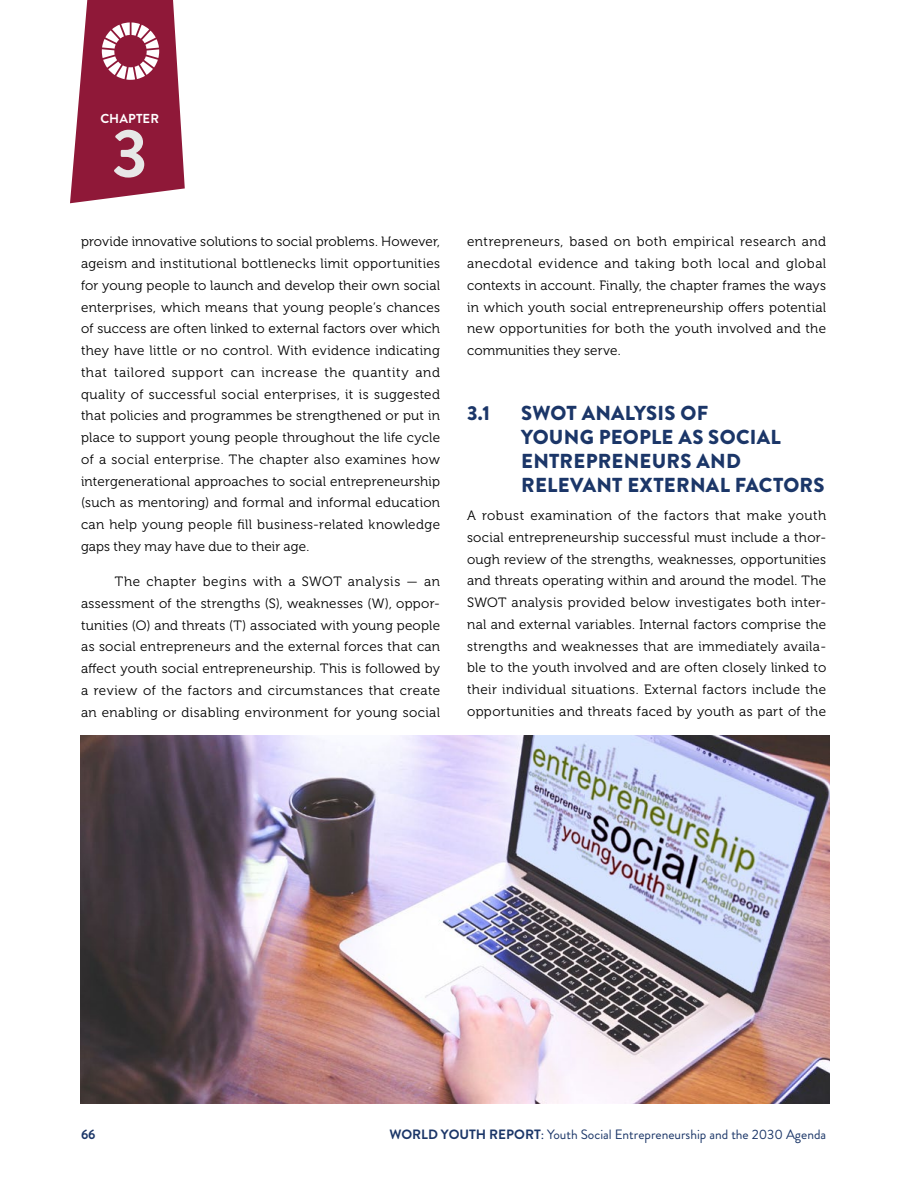
<style>
.page{position:relative;width:918px;height:1188px;background:#fff}
.page>*{position:absolute;margin:0;border:0;box-sizing:border-box;transform-origin:0 0}
.t1{font:700 68.4px "Brandon Grotesque";color:#e7e7e7}
.t2{font:900 20.25px/24px "Brandon Grotesque";letter-spacing:.015em;color:#1b3668}
.t3{font:13.5px/21.8px "Museo 300";letter-spacing:.025em;color:#000;text-align:justify}
.t4{font:13.5px "Brandon Grotesque";color:#1b3668}
.t5{font:700 13.5px "Brandon Grotesque";color:#1b3668}
.t6{font:700 13.05px "Brandon Grotesque";letter-spacing:.01em;color:#fff}
.s1{font-weight:700}
</style>
<div class="page">
<svg style="left:70px;top:0;width:115px;height:203px"></svg>
<img style="left:80px;top:736px;width:749px;height:367px">
<p class="t6" style="left:100px;top:109px;width:60px">CHAPTER</p>
<h1 class="t1" style="left:112px;top:106px;width:37px">3</h1>
<p class="t3" style="left:81px;top:231px;width:361px">provide innovative solutions to social problems. However, ageism and institutional bottlenecks limit opportunities for young people to launch and develop their own social enterprises, which means that young people’s chances of success are often linked to external factors over which they have little or no control. With evidence indicating that tailored support can increase the quantity and quality of successful social enterprises, it is suggested that policies and programmes be strengthened or put in place to support young people throughout the life cycle of a social enterprise. The chapter also examines how intergenerational approaches to social entrepreneurship (such as mentoring) and formal and informal education can help young people fill business-related knowledge gaps they may have due to their age.</p>
<p class="t3" style="left:81px;top:571px;width:361px;text-indent:34px">The chapter begins with a SWOT analysis — an assessment of the strengths (S), weaknesses (W), oppor&shy;tunities (O) and threats (T) associated with young people as social entrepreneurs and the external forces that can affect youth social entrepreneurship. This is followed by a review of the factors and circumstances that create an enabling or disabling environment for young social</p>
<p class="t3" style="left:467px;top:231px;width:361px">entrepreneurs, based on both empirical research and anecdotal evidence and taking both local and global contexts in account. Finally, the chapter frames the ways in which youth social entrepreneurship offers potential new opportunities for both the youth involved and the communities they serve.</p>
<h2 class="t2" style="left:467px;top:401px;width:25px">3.1</h2>
<h2 class="t2" style="left:521px;top:401px;width:305px">SWOT ANALYSIS OF<br>YOUNG PEOPLE AS SOCIAL<br>ENTREPRENEURS AND<br>RELEVANT EXTERNAL FACTORS</h2>
<p class="t3" style="left:467px;top:505px;width:361px">A robust examination of the factors that make youth social entrepreneurship successful must include a thor&shy;ough review of the strengths, weaknesses, opportunities and threats operating within and around the model. The SWOT analysis provided below investigates both inter&shy;nal and external variables. Internal factors comprise the strengths and weaknesses that are immediately availa&shy;ble to the youth involved and are often closely linked to their individual situations. External factors include the opportunities and threats faced by youth as part of the</p>
<p class="t5" style="left:81px;top:1124px;width:16px">66</p>
<p class="t4" style="left:389px;top:1125px;width:438px"><span class="s1">WORLD YOUTH REPORT</span>: Youth Social Entrepreneurship and the 2030 Agenda</p>
</div>
